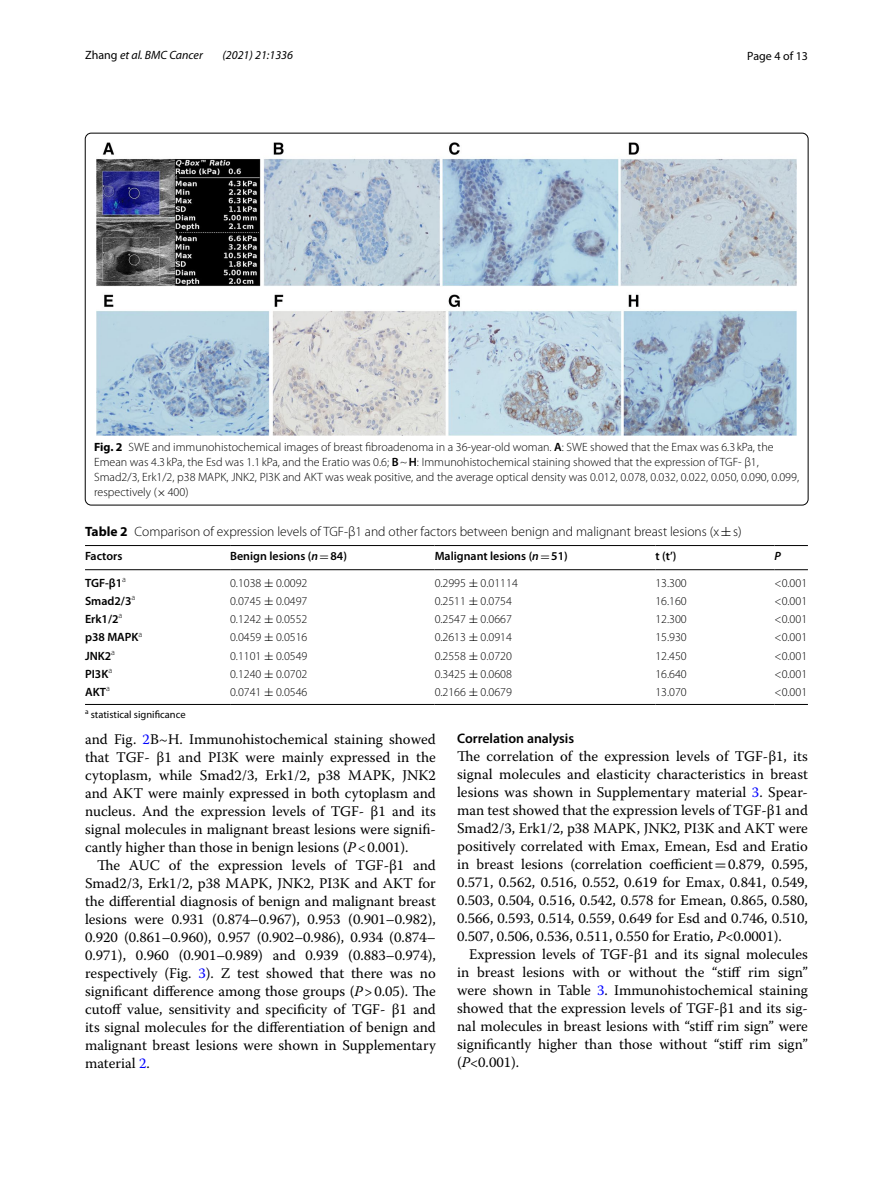
<style>
.page{position:relative;width:893px;height:1187px;background:#fff}
.page>*{position:absolute;margin:0;border:0;box-sizing:border-box;transform-origin:0 0}
.t1{font:14.7px/18px "Warnock Pro";color:#000;text-align:justify}
.t2{font:600 13.8px "Myriad Pro";color:#000}
.t3{font:300 13.5px "Myriad Pro";color:#000}
.t4{font:300 12px/15px "Myriad Pro";color:#000}
.t5{font:600 12px "Myriad Pro";color:#000}
.t6{font:italic 12px "Myriad Pro";color:#000}
.t7{font:12px "Myriad Pro";color:#000}
.t8{font:italic 600 12px "Myriad Pro";color:#000}
.t9{font:10.5px "Myriad Pro";color:#000}
.s1{font-style:normal}
.s2{font-weight:700}
.s3{font-weight:600}
.s4{font-family:"MTSY";font-weight:400}
.s5{font-style:italic}
.s6{color:#00f}
.s7{font-family:"MTSY"}
</style>
<div class="page">
<img style="left:96px;top:142px;width:701px;height:293px">
<hr style="left:85px;top:545px;width:145px;height:1px;background:#000">
<hr style="left:85px;top:569px;width:145px;height:1px;background:#000">
<hr style="left:230px;top:545px;width:205px;height:1px;background:#000">
<hr style="left:230px;top:569px;width:205px;height:1px;background:#000">
<hr style="left:435px;top:545px;width:220px;height:1px;background:#000">
<hr style="left:435px;top:569px;width:220px;height:1px;background:#000">
<hr style="left:655px;top:545px;width:119px;height:1px;background:#000">
<hr style="left:655px;top:569px;width:119px;height:1px;background:#000">
<hr style="left:774px;top:545px;width:34px;height:1px;background:#000">
<hr style="left:774px;top:569px;width:34px;height:1px;background:#000">
<hr style="left:85px;top:704px;width:145px;height:1px;background:#000">
<hr style="left:230px;top:704px;width:205px;height:1px;background:#000">
<hr style="left:435px;top:704px;width:220px;height:1px;background:#000">
<hr style="left:655px;top:704px;width:119px;height:1px;background:#000">
<hr style="left:774px;top:704px;width:34px;height:1px;background:#000">
<p class="t6" style="left:85px;top:48px;width:119px"><span class="s1">Zhang</span> et al. BMC Cancer</p>
<p class="t6" style="left:222px;top:48px;width:72px">(2021) 21:1336</p>
<p class="t7" style="left:747px;top:48px;width:62px">Page 4 of 13</p>
<p class="t4" style="left:94px;top:439px;width:706px"><span class="s2">Fig. 2</span> SWE and immunohistochemical images of breast fibroadenoma in a 36-year-old woman. <span class="s3">A</span>: SWE showed that the Emax was 6.3 kPa, the Emean was 4.3 kPa, the Esd was 1.1 kPa, and the Eratio was 0.6; <span class="s3">B</span>~<span class="s3">H</span>: Immunohistochemical staining showed that the expression of TGF- β1, Smad2/3, Erk1/2, p38 MAPK, JNK2, PI3K and AKT was weak positive, and the average optical density was 0.012, 0.078, 0.032, 0.022, 0.050, 0.090, 0.099, respectively (<span class="s4">×</span>400)</p>
<p class="t3" style="left:85px;top:523px;width:658px"><span class="s2">Table 2</span> Comparison of expression levels of TGF-β1 and other factors between benign and malignant breast lesions (x<span class="s4">±</span>s)</p>
<p class="t5" style="left:85px;top:548px;width:39px">Factors</p>
<p class="t5" style="left:230px;top:548px;width:118px">Benign lesions (<span class="s5">n</span><span class="s4">=</span>84)</p>
<p class="t5" style="left:435px;top:548px;width:135px">Malignant lesions (<span class="s5">n</span><span class="s4">=</span>51)</p>
<p class="t5" style="left:655px;top:548px;width:23px">t (t’)</p>
<p class="t8" style="left:774px;top:548px;width:8px">P</p>
<p class="t5" style="left:85px;top:575px;width:42px">TGF-β1<sup>a</sup></p>
<p class="t4" style="left:230px;top:575px;width:79px">0.1038 <span class="s4">±</span> 0.0092</p>
<p class="t4" style="left:435px;top:575px;width:85px">0.2995 <span class="s4">±</span> 0.01114</p>
<p class="t4" style="left:655px;top:575px;width:33px">13.300</p>
<p class="t4" style="left:774px;top:575px;width:34px">&lt;0.001</p>
<p class="t5" style="left:85px;top:593px;width:52px">Smad2/3<sup>a</sup></p>
<p class="t4" style="left:230px;top:593px;width:79px">0.0745 <span class="s4">±</span> 0.0497</p>
<p class="t4" style="left:435px;top:593px;width:79px">0.2511 <span class="s4">±</span> 0.0754</p>
<p class="t4" style="left:655px;top:593px;width:33px">16.160</p>
<p class="t4" style="left:774px;top:593px;width:34px">&lt;0.001</p>
<p class="t5" style="left:85px;top:611px;width:39px">Erk1/2<sup>a</sup></p>
<p class="t4" style="left:230px;top:612px;width:79px">0.1242 <span class="s4">±</span> 0.0552</p>
<p class="t4" style="left:435px;top:612px;width:79px">0.2547 <span class="s4">±</span> 0.0667</p>
<p class="t4" style="left:655px;top:612px;width:33px">12.300</p>
<p class="t4" style="left:774px;top:612px;width:34px">&lt;0.001</p>
<p class="t5" style="left:85px;top:629px;width:59px">p38 MAPK<sup>a</sup></p>
<p class="t4" style="left:230px;top:630px;width:79px">0.0459 <span class="s4">±</span> 0.0516</p>
<p class="t4" style="left:435px;top:630px;width:79px">0.2613 <span class="s4">±</span> 0.0914</p>
<p class="t4" style="left:655px;top:630px;width:33px">15.930</p>
<p class="t4" style="left:774px;top:630px;width:34px">&lt;0.001</p>
<p class="t5" style="left:85px;top:647px;width:32px">JNK2<sup>a</sup></p>
<p class="t4" style="left:230px;top:648px;width:79px">0.1101 <span class="s4">±</span> 0.0549</p>
<p class="t4" style="left:435px;top:648px;width:79px">0.2558 <span class="s4">±</span> 0.0720</p>
<p class="t4" style="left:655px;top:648px;width:33px">12.450</p>
<p class="t4" style="left:774px;top:648px;width:34px">&lt;0.001</p>
<p class="t5" style="left:85px;top:666px;width:29px">PI3K<sup>a</sup></p>
<p class="t4" style="left:230px;top:666px;width:79px">0.1240 <span class="s4">±</span> 0.0702</p>
<p class="t4" style="left:435px;top:666px;width:79px">0.3425 <span class="s4">±</span> 0.0608</p>
<p class="t4" style="left:655px;top:666px;width:33px">16.640</p>
<p class="t4" style="left:774px;top:666px;width:34px">&lt;0.001</p>
<p class="t5" style="left:85px;top:684px;width:26px">AKT<sup>a</sup></p>
<p class="t4" style="left:230px;top:684px;width:79px">0.0741 <span class="s4">±</span> 0.0546</p>
<p class="t4" style="left:435px;top:684px;width:79px">0.2166 <span class="s4">±</span> 0.0679</p>
<p class="t4" style="left:655px;top:684px;width:33px">13.070</p>
<p class="t4" style="left:774px;top:684px;width:34px">&lt;0.001</p>
<p class="t9" style="left:85px;top:708px;width:102px"><sup>a</sup> statistical significance</p>
<p class="t1" style="left:85px;top:729px;width:352px">and Fig. <span class="s6">2</span>B~H. Immunohistochemical staining showed that TGF- β1 and PI3K were mainly expressed in the cytoplasm, while Smad2/3, Erk1/2, p38 MAPK, JNK2 and AKT were mainly expressed in both cytoplasm and nucleus. And the expression levels of TGF- β1 and its signal molecules in malignant breast lesions were signifi&shy;cantly higher than those in benign lesions (<span class="s5">P</span>&lt;0.001).</p>
<p class="t1" style="left:85px;top:855px;width:352px;text-indent:12px">The AUC of the expression levels of TGF-β1 and Smad2/3, Erk1/2, p38 MAPK, JNK2, PI3K and AKT for the differential diagnosis of benign and malignant breast lesions were 0.931 (0.874–0.967), 0.953 (0.901–0.982), 0.920 (0.861–0.960), 0.957 (0.902–0.986), 0.934 (0.874– 0.971), 0.960 (0.901–0.989) and 0.939 (0.883–0.974), respectively (Fig. <span class="s6">3</span>). Z test showed that there was no significant difference among those groups (<span class="s5">P</span>&gt;0.05). The cutoff value, sensitivity and specificity of TGF- β1 and its signal molecules for the differentiation of benign and malignant breast lesions were shown in Supplementary material <span class="s6">2</span>.</p>
<p class="t2" style="left:457px;top:729px;width:119px">Correlation analysis</p>
<p class="t1" style="left:457px;top:747px;width:352px">The correlation of the expression levels of TGF-β1, its signal molecules and elasticity characteristics in breast lesions was shown in Supplementary material <span class="s6">3</span>. Spear&shy;man test showed that the expression levels of TGF-β1 and Smad2/3, Erk1/2, p38 MAPK, JNK2, PI3K and AKT were positively correlated with Emax, Emean, Esd and Eratio in breast lesions (correlation coefficient<span class="s7">=</span>0.879, 0.595, 0.571, 0.562, 0.516, 0.552, 0.619 for Emax, 0.841, 0.549, 0.503, 0.504, 0.516, 0.542, 0.578 for Emean, 0.865, 0.580, 0.566, 0.593, 0.514, 0.559, 0.649 for Esd and 0.746, 0.510, 0.507, 0.506, 0.536, 0.511, 0.550 for Eratio, <span class="s5">P</span>&lt;0.0001).</p>
<p class="t1" style="left:457px;top:945px;width:352px;text-indent:12px">Expression levels of TGF-β1 and its signal molecules in breast lesions with or without the “stiff rim sign” were shown in Table <span class="s6">3</span>. Immunohistochemical staining showed that the expression levels of TGF-β1 and its sig&shy;nal molecules in breast lesions with “stiff rim sign” were significantly higher than those without “stiff rim sign” (<span class="s5">P</span>&lt;0.001).</p>
</div>
